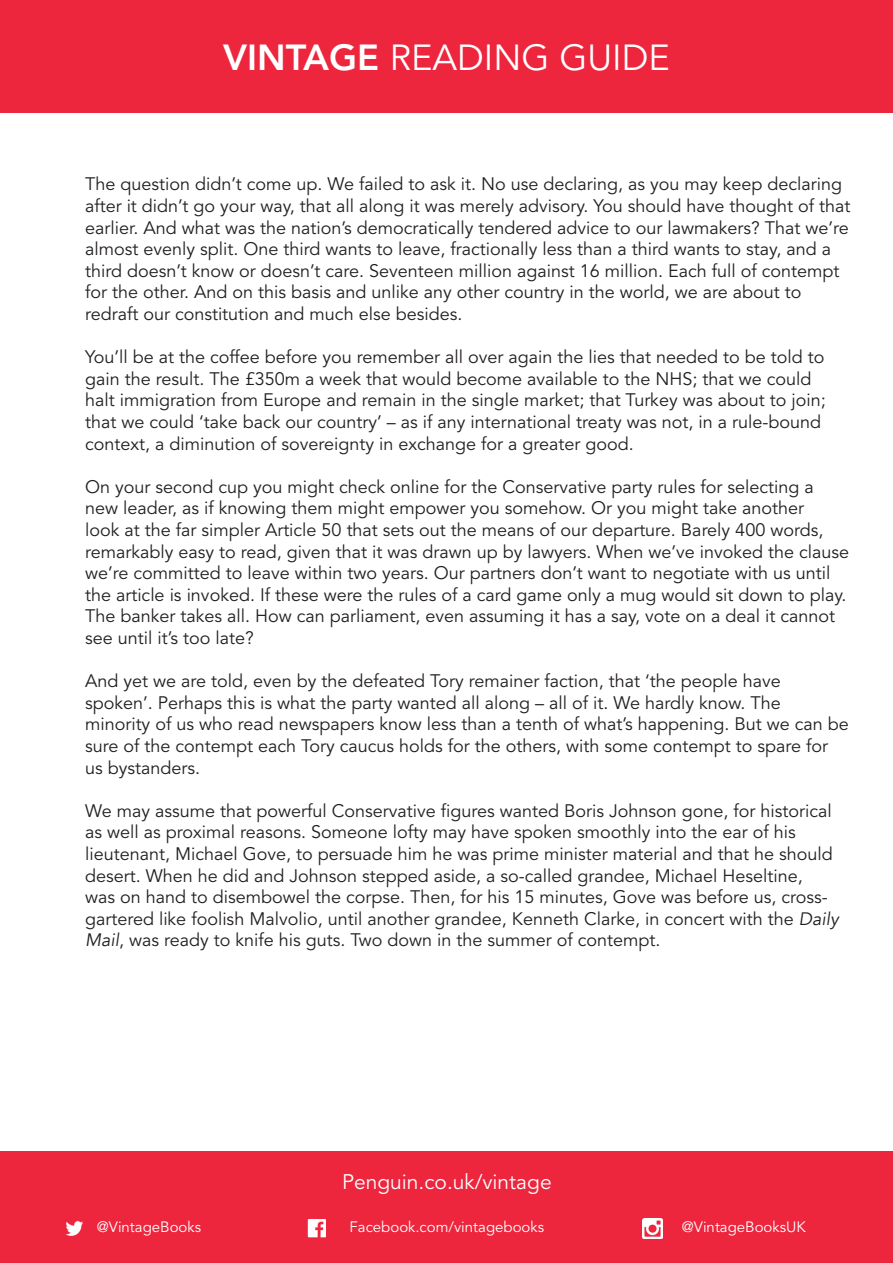
<style>
.page{position:relative;width:893px;height:1263px;background:#fff}
.page>*{position:absolute;margin:0;border:0;box-sizing:border-box;transform-origin:0 0}
.t1{font:36px "Avenir LT";color:#fff}
.t2{font:21px "Avenir LT";color:#fff}
.t3{font:18px/21.6px "Avenir LT";color:#231f20}
.t4{font:15px "Avenir LT";color:#fff}
.s1{font-weight:800}
.s2{font-family:"Avenir";font-style:italic}
</style>
<div class="page">
<div style="left:0;top:1151px;width:893px;height:112px;background:#ed253d"></div>
<div style="left:0;top:0;width:893px;height:112px;background:#ed253d"></div>
<img style="left:643px;top:1219px;width:19px;height:19px">
<img style="left:66px;top:1221px;width:17px;height:15px">
<img style="left:308px;top:1219px;width:18px;height:18px">
<p class="t1" style="left:223px;top:36px;width:448px"><span class="s1">VINTAGE</span> READING GUIDE</p>
<p class="t3" style="left:85px;top:174px;width:767px">The question didn’t come up. We failed to ask it. No use declaring, as you may keep declaring after it didn’t go your way, that all along it was merely advisory. You should have thought of that earlier. And what was the nation’s democratically tendered advice to our lawmakers? That we’re almost evenly split. One third wants to leave, fractionally less than a third wants to stay, and a third doesn’t know or doesn’t care. Seventeen million against 16 million. Each full of contempt for the other. And on this basis and unlike any other country in the world, we are about to redraft our constitution and much else besides.</p>
<p class="t3" style="left:85px;top:347px;width:742px">You’ll be at the coffee before you remember all over again the lies that needed to be told to gain the result. The £350m a week that would become available to the NHS; that we could halt immigration from Europe and remain in the single market; that Turkey was about to join; that we could ‘take back our country’ – as if any international treaty was not, in a rule-bound context, a diminution of sovereignty in exchange for a greater good.</p>
<p class="t3" style="left:85px;top:476px;width:766px">On your second cup you might check online for the Conservative party rules for selecting a new leader, as if knowing them might empower you somehow. Or you might take another<br>look at the far simpler Article 50 that sets out the means of our departure. Barely 400 words, remarkably easy to read, given that it was drawn up by lawyers. When we’ve invoked the clause we’re committed to leave within two years. Our partners don’t want to negotiate with us until the article is invoked. If these were the rules of a card game only a mug would sit down to play.<br>The banker takes all. How can parliament, even assuming it has a say, vote on a deal it cannot see until it’s too late?</p>
<p class="t3" style="left:85px;top:671px;width:765px">And yet we are told, even by the defeated Tory remainer faction, that ‘the people have spoken’. Perhaps this is what the party wanted all along – all of it. We hardly know. The minority of us who read newspapers know less than a tenth of what’s happening. But we can be sure of the contempt each Tory caucus holds for the others, with some contempt to spare for us bystanders.</p>
<p class="t3" style="left:85px;top:800px;width:755px">We may assume that powerful Conservative figures wanted Boris Johnson gone, for historical as well as proximal reasons. Someone lofty may have spoken smoothly into the ear of his lieutenant, Michael Gove, to persuade him he was prime minister material and that he should desert. When he did and Johnson stepped aside, a so-called grandee, Michael Heseltine,<br>was on hand to disembowel the corpse. Then, for his 15 minutes, Gove was before us, cross&shy;gartered like foolish Malvolio, until another grandee, Kenneth Clarke, in concert with the <span class="s2">Daily Mail</span>, was ready to knife his guts. Two down in the summer of contempt.</p>
<p class="t2" style="left:342px;top:1169px;width:211px">Penguin.co.uk/vintage</p>
<p class="t4" style="left:97px;top:1218px;width:106px">@VintageBooks</p>
<p class="t4" style="left:350px;top:1218px;width:196px">Facebook.com/vintagebooks</p>
<p class="t4" style="left:682px;top:1218px;width:126px">@VintageBooksUK</p>
</div>
